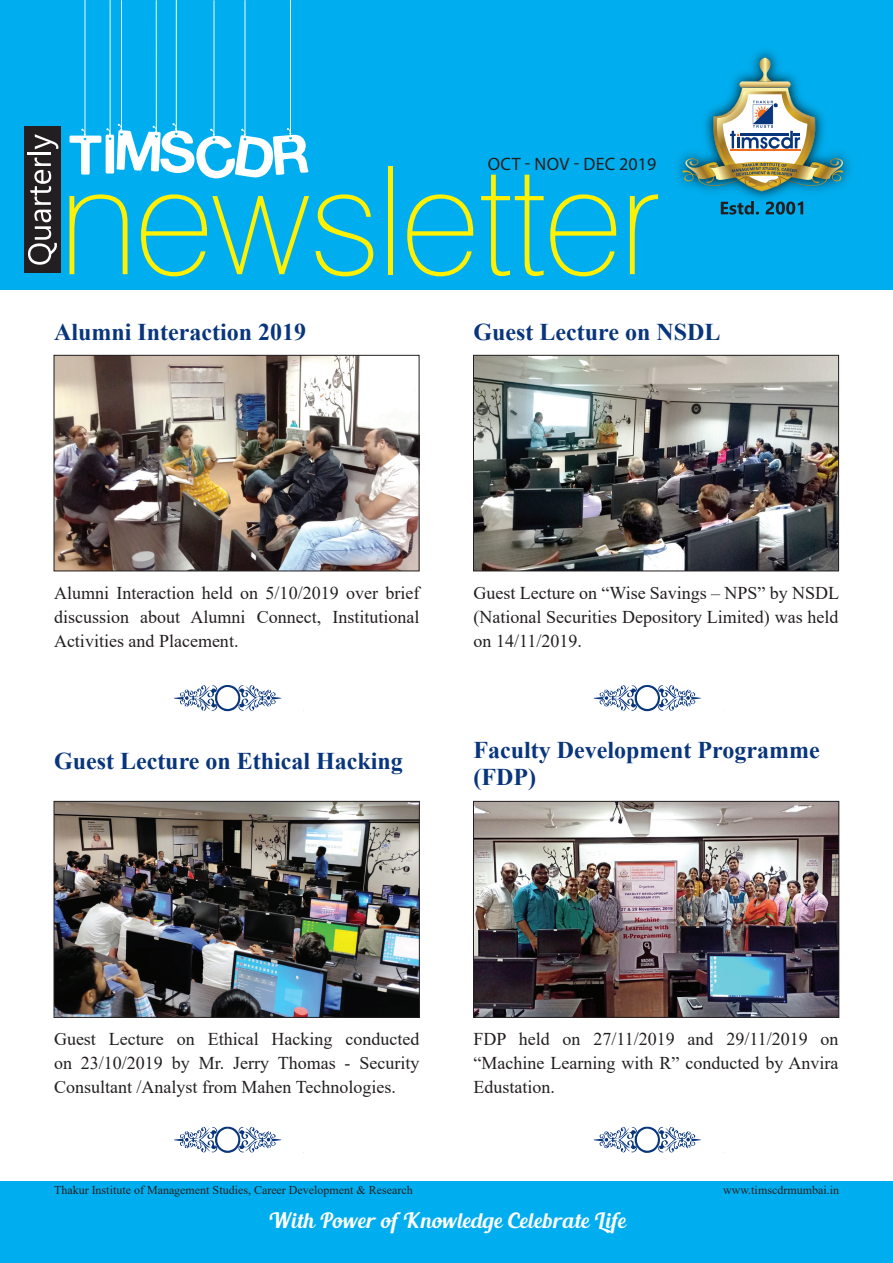
<style>
.page{position:relative;width:893px;height:1263px;background:#fff}
.page>*{position:absolute;margin:0;border:0;box-sizing:border-box;transform-origin:0 0}
.t1{font:99px "Vintage Decorative Signs 3";color:#08357c;scale:.96 1}
.t2{font:700 24px/27px "Times New Roman";color:#08357c}
.t3{font:21px "Blenda Script";letter-spacing:.025em;color:#fff}
.t4{font:18px/24px "Times New Roman";color:#231f20;text-align:justify}
.t5{font:18px "Myriad Pro";letter-spacing:.02em;color:#231f20}
.t6{font:12px "Times New Roman";color:#231f20}
</style>
<div class="page">
<div style="left:0;top:0;width:893px;height:290px;background:#00aeef"></div>
<svg style="left:69px;top:0;width:239px;height:178px"></svg>
<div style="left:24px;top:127px;width:37px;height:146px;background:#231f20"></div>
<svg style="left:28px;top:158px;width:29px;height:107px"></svg>
<hr style="left:27px;top:152px;width:24px;height:3px;background:#fff">
<svg style="left:35px;top:134px;width:23px;height:15px"></svg>
<svg style="left:69px;top:194px;width:59px;height:80px"></svg>
<svg style="left:141px;top:194px;width:168px;height:82px"></svg>
<svg style="left:316px;top:194px;width:57px;height:82px"></svg>
<div style="left:388px;top:166px;width:5px;height:108px;background:#fff101"></div>
<svg style="left:407px;top:194px;width:66px;height:82px"></svg>
<svg style="left:481px;top:175px;width:63px;height:101px"></svg>
<svg style="left:550px;top:194px;width:66px;height:82px"></svg>
<svg style="left:630px;top:194px;width:28px;height:80px"></svg>
<img style="left:677px;top:50px;width:173px;height:158px">
<img style="left:739px;top:81px;width:52px;height:7px;border-radius:3px">
<img style="left:759px;top:58px;width:6px;height:15px">
<img style="left:819px;top:166px;width:25px;height:23px">
<img style="left:682px;top:166px;width:27px;height:23px">
<svg style="left:830px;top:158px;width:9px;height:8px"></svg>
<img style="left:709px;top:88px;width:110px;height:103px">
<svg style="left:721px;top:201px;width:38px;height:14px"></svg>
<svg style="left:766px;top:201px;width:37px;height:14px"></svg>
<div style="left:0;top:1182px;width:893px;height:81px;background:#00aeef"></div>
<img style="left:56px;top:357px;width:361px;height:212px">
<div style="left:54px;top:355px;width:365px;height:216px;border:1px solid #231f20"></div>
<img style="left:56px;top:803px;width:362px;height:212px">
<div style="left:54px;top:801px;width:366px;height:216px;border:1px solid #231f20"></div>
<img style="left:475px;top:357px;width:362px;height:212px">
<div style="left:473px;top:355px;width:366px;height:216px;border:1px solid #231f20"></div>
<img style="left:475px;top:803px;width:362px;height:212px">
<div style="left:473px;top:801px;width:366px;height:216px;border:1px solid #231f20"></div>
<h2 class="t2" style="left:54px;top:318px;width:254px">Alumni Interaction 2019</h2>
<p class="t5" style="left:488px;top:153px;width:170px">OCT - NOV - DEC 2019</p>
<h2 class="t2" style="left:473px;top:318px;width:248px">Guest Lecture on NSDL</h2>
<p class="t4" style="left:54px;top:580px;width:367px">Alumni Interaction held on 5/10/2019 over brief discussion about Alumni Connect, Institutional Activities and Placement.</p>
<h1 class="t1" style="left:188px;top:621px;width:103px">o</h1>
<h2 class="t2" style="left:54px;top:747px;width:350px">Guest Lecture on Ethical Hacking</h2>
<p class="t4" style="left:473px;top:580px;width:367px">Guest Lecture on “Wise Savings – NPS” by NSDL (National Securities Depository Limited) was held on 14/11/2019.</p>
<h1 class="t1" style="left:608px;top:621px;width:103px">o</h1>
<h2 class="t2" style="left:473px;top:736px;width:348px">Faculty Development Programme (FDP)</h2>
<p class="t4" style="left:54px;top:1026px;width:367px">Guest Lecture on Ethical Hacking conducted on 23/10/2019 by Mr. Jerry Thomas - Security Consultant /Analyst from Mahen Technologies.</p>
<h1 class="t1" style="left:188px;top:1063px;width:103px">o</h1>
<p class="t4" style="left:473px;top:1026px;width:367px">FDP held on 27/11/2019 and 29/11/2019 on “Machine Learning with R” conducted by Anvira Edustation.</p>
<h1 class="t1" style="left:608px;top:1063px;width:103px">o</h1>
<p class="t6" style="left:54px;top:1181px;width:360px">Thakur Institute of Management Studies, Career Development &amp; Research</p>
<p class="t6" style="left:723px;top:1181px;width:117px">www.timscdrmumbai.in</p>
<p class="t3" style="left:268px;top:1207px;width:359px">With Power of Knowledge Celebrate Life</p>
</div>
